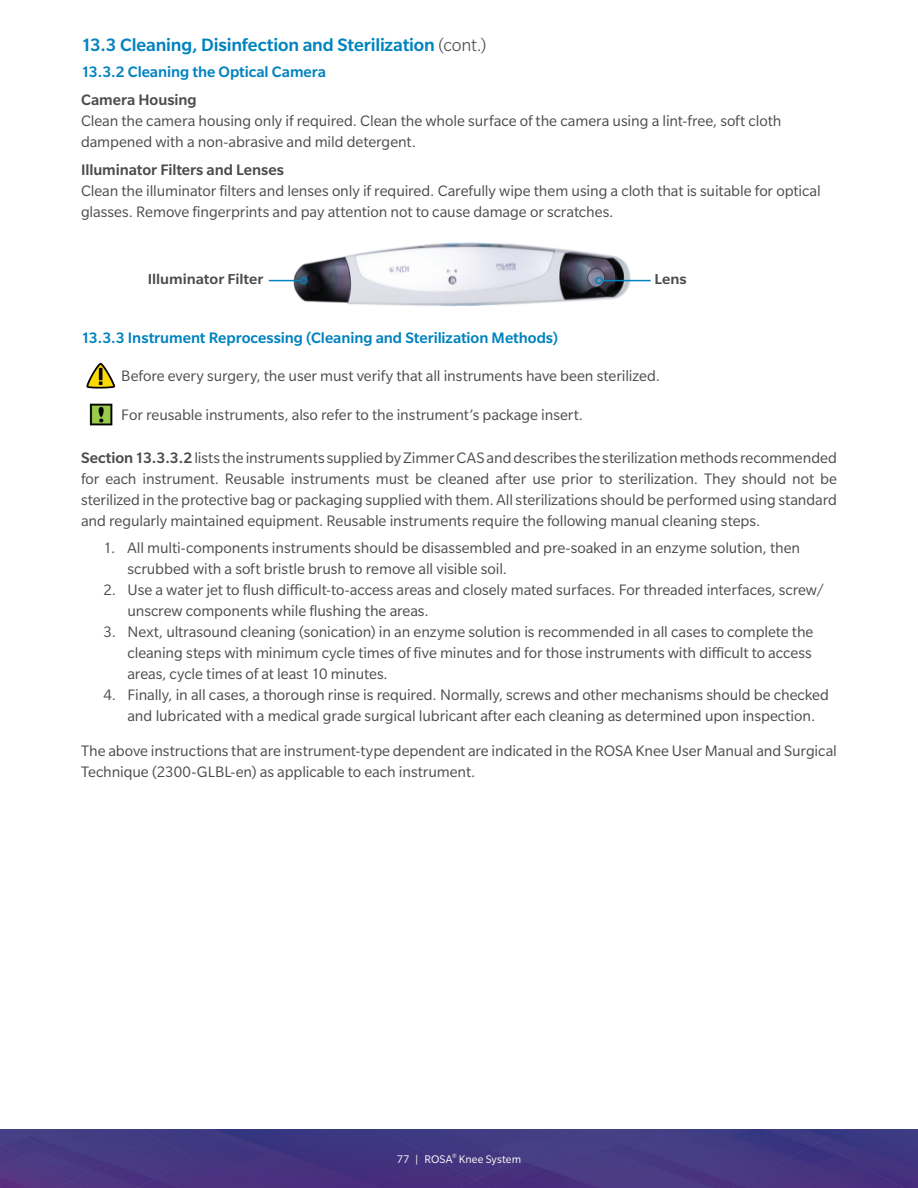
<style>
.page{position:relative;width:918px;height:1188px;background:#fff}
.page>*{position:absolute;margin:0;border:0;box-sizing:border-box;transform-origin:0 0}
.t1{font:500 19.5px "Slate Pro";letter-spacing:-.005em;color:#0083bf}
.AW_Subhead{font:16.5px/21px "Slate Pro";letter-spacing:-.005em;color:#4b4c4d}
.t2{font:500 16.5px "Slate Pro";letter-spacing:-.005em;color:#0083bf}
.AW_Subhead-2{font:500 16.5px "Slate Pro";color:#4b4c4d}
.AW_Inset_Text{font:500 15.6px "Slate Pro";letter-spacing:-.005em;color:#4b4c4d;scale:1.05 1}
.t3{font:12px "Slate Pro";letter-spacing:.01em;color:#fff}
.s1{font-weight:300;color:#4b4c4d}
.s2{font-weight:500}
</style>
<div class="page">
<img style="left:0;top:1130px;width:918px;height:58px">
<img style="left:286px;top:242px;width:346px;height:65px">
<img style="left:86px;top:362px;width:30px;height:27px">
<img style="left:89px;top:403px;width:24px;height:23px">
<hr style="left:269px;top:280px;width:32px;height:1px;background:#0083bf">
<div style="left:300px;top:277px;width:8px;height:7px;border:2px solid #0083bf;border-radius:50%"></div>
<hr style="left:602px;top:280px;width:49px;height:1px;background:#0083bf">
<div style="left:595px;top:277px;width:8px;height:7px;border:2px solid #0083bf;border-radius:50%"></div>
<p class="t1" style="left:81px;top:34px;width:407px">13.3 Cleaning, Disinfection and Sterilization <span class="s1">(cont.)</span></p>
<p class="t2" style="left:81px;top:63px;width:247px">13.3.2 Cleaning the Optical Camera</p>
<p class="AW_Subhead-2" style="left:81px;top:91px;width:117px">Camera Housing</p>
<p class="AW_Subhead" style="left:81px;top:110px;width:702px">Clean the camera housing only if required. Clean the whole surface of the camera using a lint-free, soft cloth dampened with a non-abrasive and mild detergent.</p>
<p class="AW_Subhead-2" style="left:81px;top:161px;width:205px">Illuminator Filters and Lenses</p>
<p class="AW_Subhead" style="left:81px;top:180px;width:741px">Clean the illuminator filters and lenses only if required. Carefully wipe them using a cloth that is suitable for optical glasses. Remove fingerprints and pay attention not to cause damage or scratches.</p>
<p class="AW_Inset_Text" style="left:148px;top:271px;width:112px">Illuminator Filter</p>
<p class="AW_Inset_Text" style="left:654px;top:271px;width:32px">Lens</p>
<p class="t2" style="left:81px;top:329px;width:478px">13.3.3 Instrument Reprocessing (Cleaning and Sterilization Methods)</p>
<p class="AW_Subhead" style="left:121px;top:365px;width:540px">Before every surgery, the user must verify that all instruments have been sterilized.</p>
<p class="AW_Subhead" style="left:121px;top:404px;width:463px">For reusable instruments, also refer to the instrument’s package insert.</p>
<p class="AW_Subhead" style="left:81px;top:447px;width:758px;text-align:justify"><span class="s2">Section 13.3.3.2</span> lists the instruments supplied by Zimmer CAS and describes the sterilization methods recommended for each instrument. Reusable instruments must be cleaned after use prior to sterilization. They should not be sterilized in the protective bag or packaging supplied with them. All sterilizations should be performed using standard and regularly maintained equipment. Reusable instruments require the following manual cleaning steps.</p>
<p class="AW_Subhead" style="left:128px;top:538px;width:674px;text-indent:-24px">1. All multi-components instruments should be disassembled and pre-soaked in an enzyme solution, then scrubbed with a soft bristle brush to remove all visible soil.</p>
<p class="AW_Subhead" style="left:128px;top:580px;width:698px;text-indent:-24px">2. Use a water jet to flush difficult-to-access areas and closely mated surfaces. For threaded interfaces, screw/ unscrew components while flushing the areas.</p>
<p class="AW_Subhead" style="left:128px;top:622px;width:687px;text-align:justify;text-indent:-24px">3. Next, ultrasound cleaning (sonication) in an enzyme solution is recommended in all cases to complete the cleaning steps with minimum cycle times of five minutes and for those instruments with difficult to access areas, cycle times of at least 10 minutes.</p>
<p class="AW_Subhead" style="left:128px;top:685px;width:703px;text-indent:-24px">4. Finally, in all cases, a thorough rinse is required. Normally, screws and other mechanisms should be checked and lubricated with a medical grade surgical lubricant after each cleaning as determined upon inspection.</p>
<p class="AW_Subhead" style="left:81px;top:740px;width:757px">The above instructions that are instrument-type dependent are indicated in the ROSA Knee User Manual and Surgical<br>Technique (2300-GLBL-en) as applicable to each instrument.</p>
<p class="t3" style="left:397px;top:1153px;width:126px">77 | ROSA<sup>®</sup> Knee System</p>
</div>
